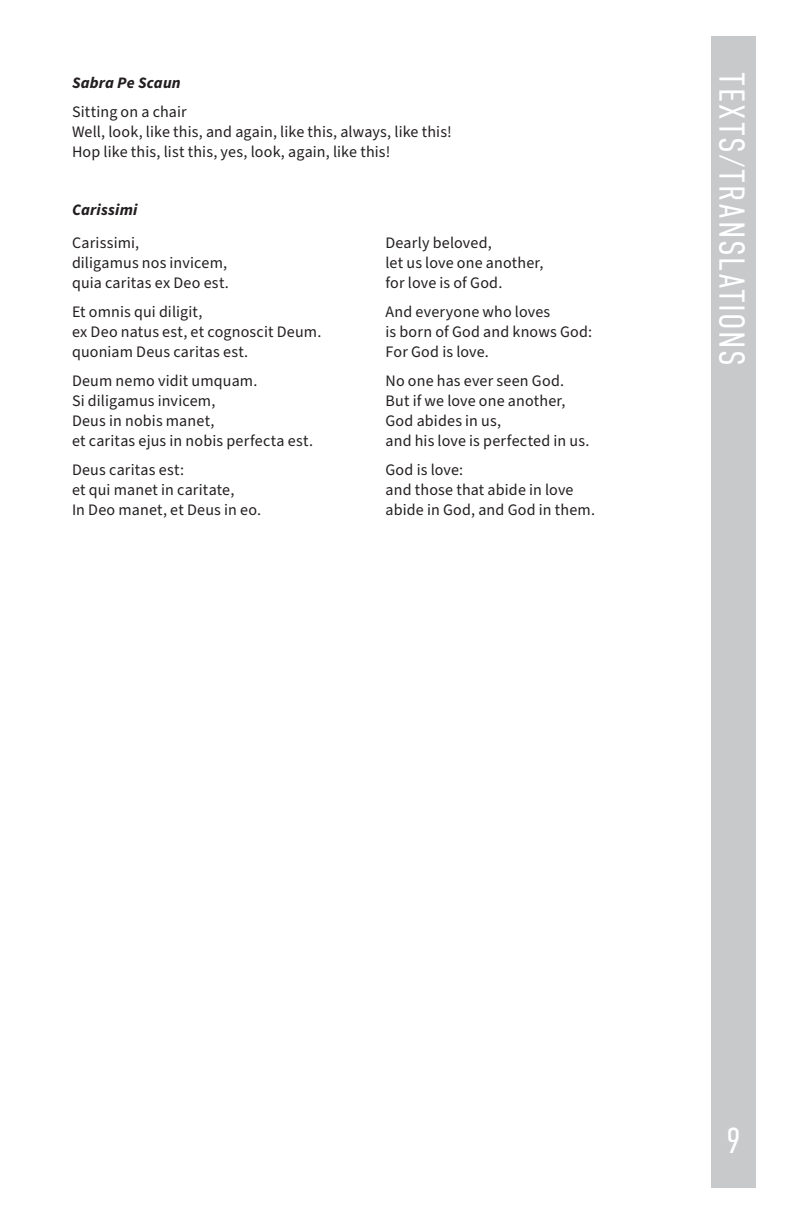
<style>
.page{position:relative;width:792px;height:1224px;background:#fff}
.page>*{position:absolute;margin:0;border:0;box-sizing:border-box;transform-origin:0 0}
.Headings{font:300 36px "DIN Condensed";letter-spacing:.045em;color:#fff}
.t1{font:16px/20px "Source Sans Pro";letter-spacing:.01em;color:#231f20}
.t2{font:italic 700 16px "Source Sans Pro";letter-spacing:.015em;color:#231f20}
</style>
<div class="page">
<div style="left:711px;top:36px;width:45px;height:1152px;background:#c7c9cb"></div>
<p class="t2" style="left:72px;top:72px;width:110px">Sabra Pe Scaun</p>
<p class="t1" style="left:72px;top:103px;width:381px">Sitting on a chair<br>Well, look, like this, and again, like this, always, like this!<br>Hop like this, list this, yes, look, again, like this!</p>
<p class="t2" style="left:72px;top:199px;width:67px">Carissimi</p>
<p class="t1" style="left:72px;top:233px;width:158px">Carissimi,<br>diligamus nos invicem, quia caritas ex Deo est.</p>
<p class="t1" style="left:72px;top:302px;width:251px">Et omnis qui diligit,<br>ex Deo natus est, et cognoscit Deum. quoniam Deus caritas est.</p>
<p class="t1" style="left:72px;top:371px;width:243px">Deum nemo vidit umquam.<br>Si diligamus invicem,<br>Deus in nobis manet,<br>et caritas ejus in nobis perfecta est.</p>
<p class="t1" style="left:72px;top:460px;width:191px">Deus caritas est:<br>et qui manet in caritate,<br>In Deo manet, et Deus in eo.</p>
<p class="t1" style="left:386px;top:233px;width:159px">Dearly beloved,<br>let us love one another, for love is of God.</p>
<p class="t1" style="left:386px;top:302px;width:208px">And everyone who loves<br>is born of God and knows God:<br>For God is love.</p>
<p class="t1" style="left:386px;top:371px;width:206px">No one has ever seen God.<br>But if we love one another,<br>God abides in us,<br>and his love is perfected in us.</p>
<p class="t1" style="left:386px;top:460px;width:211px">God is love:<br>and those that abide in love abide in God, and God in them.</p>
<p class="Headings" style="left:752px;top:72px;width:295px;rotate:90deg">TEXTS/TRANSLATIONS</p>
<h1 class="Headings" style="left:726px;top:1121px;width:16px">9</h1>
</div>
